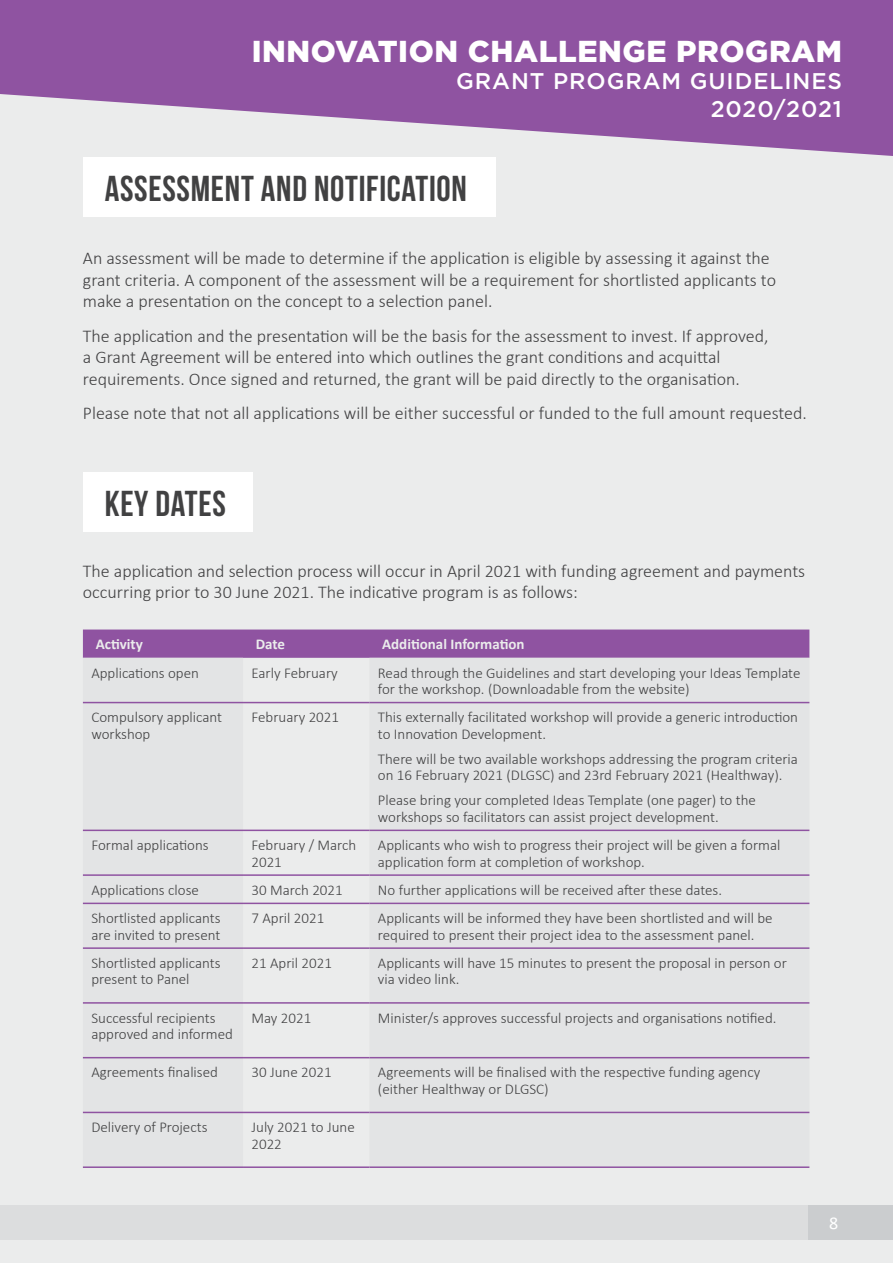
<style>
.page{position:relative;width:893px;height:1263px;background:#ebecec}
.page>*{position:absolute;margin:0;border:0;box-sizing:border-box;transform-origin:0 0}
.t1{font:36px "Bebas Neue";letter-spacing:.02em;color:#414142}
.t2{font:900 30.3px "Gotham";letter-spacing:.02em;color:#fff}
.t3{font:500 22.65px/27.2px "Gotham";letter-spacing:.04em;color:#fff;text-align:right}
.t4{font:300 18px/21.6px "Calibri";color:#414142}
.t5{font:18px "Calibri";color:#fff}
.t6{font:300 15px/16.5px "Calibri";color:#414142}
.t7{font:700 15px "Calibri";color:#ebecec}
</style>
<div class="page">
<div style="left:0;top:1205px;width:893px;height:34px;background:#dcddde"></div>
<svg style="left:0;top:0;width:893px;height:156px;fill:#8f53a1"></svg>
<div style="left:808px;top:1205px;width:85px;height:34px;background:#cbcdcf"></div>
<div style="left:83px;top:472px;width:169px;height:59px;background:#fff"></div>
<div style="left:83px;top:629px;width:726px;height:29px;background:#8f53a1"></div>
<svg style="left:83px;top:701px;width:160px;height:413px"></svg>
<svg style="left:369px;top:701px;width:440px;height:413px"></svg>
<hr style="left:83px;top:702px;width:160px;height:1px;background:#8f53a1">
<hr style="left:243px;top:702px;width:126px;height:1px;background:#8f53a1">
<hr style="left:369px;top:702px;width:440px;height:1px;background:#8f53a1">
<hr style="left:83px;top:829px;width:160px;height:2px;background:#8f53a1">
<hr style="left:243px;top:829px;width:126px;height:2px;background:#8f53a1">
<hr style="left:369px;top:829px;width:440px;height:2px;background:#8f53a1">
<hr style="left:83px;top:874px;width:160px;height:2px;background:#8f53a1">
<hr style="left:243px;top:874px;width:126px;height:2px;background:#8f53a1">
<hr style="left:369px;top:874px;width:440px;height:2px;background:#8f53a1">
<hr style="left:83px;top:903px;width:160px;height:1px;background:#8f53a1">
<hr style="left:243px;top:903px;width:126px;height:1px;background:#8f53a1">
<hr style="left:369px;top:903px;width:440px;height:1px;background:#8f53a1">
<hr style="left:83px;top:947px;width:160px;height:2px;background:#8f53a1">
<hr style="left:243px;top:947px;width:126px;height:2px;background:#8f53a1">
<hr style="left:369px;top:947px;width:440px;height:2px;background:#8f53a1">
<hr style="left:83px;top:1002px;width:160px;height:2px;background:#8f53a1">
<hr style="left:243px;top:1002px;width:126px;height:2px;background:#8f53a1">
<hr style="left:369px;top:1002px;width:440px;height:2px;background:#8f53a1">
<hr style="left:83px;top:1057px;width:160px;height:1px;background:#8f53a1">
<hr style="left:243px;top:1057px;width:126px;height:1px;background:#8f53a1">
<hr style="left:369px;top:1057px;width:440px;height:1px;background:#8f53a1">
<hr style="left:83px;top:1112px;width:160px;height:1px;background:#8f53a1">
<hr style="left:243px;top:1112px;width:126px;height:1px;background:#8f53a1">
<hr style="left:369px;top:1112px;width:440px;height:1px;background:#8f53a1">
<hr style="left:83px;top:1166px;width:160px;height:2px;background:#8f53a1">
<hr style="left:243px;top:1166px;width:126px;height:2px;background:#8f53a1">
<hr style="left:369px;top:1166px;width:440px;height:2px;background:#8f53a1">
<div style="left:83px;top:157px;width:412px;height:60px;background:#fff"></div>
<h2 class="t2" style="left:252px;top:30px;width:592px">INNOVATION CHALLENGE PROGRAM</h2>
<h3 class="t3" style="left:456px;top:67px;width:387px">GRANT PROGRAM GUIDELINES<br>2020/2021</h3>
<h1 class="t1" style="left:105px;top:169px;width:364px">ASSESSMENT AND NOTIFICATION</h1>
<p class="t4" style="left:83px;top:247px;width:695px">An assessment will be made to determine if the application is eligible by assessing it against the grant criteria. A component of the assessment will be a requirement for shortlisted applicants to make a presentation on the concept to a selection panel.</p>
<p class="t4" style="left:83px;top:325px;width:687px">The application and the presentation will be the basis for the assessment to invest. If approved, a Grant Agreement will be entered into which outlines the grant conditions and acquittal requirements. Once signed and returned, the grant will be paid directly to the organisation.</p>
<p class="t4" style="left:83px;top:402px;width:726px">Please note that not all applications will be either successful or funded to the full amount requested.</p>
<h1 class="t1" style="left:105px;top:484px;width:123px">KEY DATES</h1>
<p class="t4" style="left:83px;top:560px;width:724px">The application and selection process will occur in April 2021 with funding agreement and payments occurring prior to 30 June 2021. The indicative program is as follows:</p>
<p class="t7" style="left:96px;top:634px;width:49px">Activity</p>
<p class="t7" style="left:256px;top:634px;width:31px">Date</p>
<p class="t7" style="left:382px;top:634px;width:144px">Additional Information</p>
<p class="t6" style="left:91px;top:664px;width:109px">Applications open</p>
<p class="t6" style="left:251px;top:664px;width:88px">Early February</p>
<p class="t6" style="left:378px;top:664px;width:424px">Read through the Guidelines and start developing your Ideas Template for the workshop. (Downloadable from the website)</p>
<p class="t6" style="left:91px;top:709px;width:132px">Compulsory applicant workshop</p>
<p class="t6" style="left:251px;top:709px;width:89px">February 2021</p>
<p class="t6" style="left:378px;top:709px;width:422px">This externally facilitated workshop will provide a generic introduction to Innovation Development.</p>
<p class="t6" style="left:378px;top:750px;width:422px">There will be two available workshops addressing the program criteria on 16 February 2021 (DLGSC) and 23rd February 2021 (Healthway).</p>
<p class="t6" style="left:378px;top:792px;width:380px">Please bring your completed Ideas Template (one pager) to the workshops so facilitators can assist project development.</p>
<p class="t6" style="left:91px;top:837px;width:119px">Formal applications</p>
<p class="t6" style="left:251px;top:837px;width:106px">February / March<br>2021</p>
<p class="t6" style="left:378px;top:837px;width:404px">Applicants who wish to progress their project will be given a formal application form at completion of workshop.</p>
<p class="t6" style="left:91px;top:881px;width:109px">Applications close</p>
<p class="t6" style="left:251px;top:881px;width:93px">30 March 2021</p>
<p class="t6" style="left:378px;top:881px;width:346px">No further applications will be received after these dates.</p>
<p class="t6" style="left:91px;top:910px;width:131px">Shortlisted applicants are invited to present</p>
<p class="t6" style="left:251px;top:910px;width:74px">7 April 2021</p>
<p class="t6" style="left:378px;top:910px;width:396px">Applicants will be informed they have been shortlisted and will be required to present their project idea to the assessment panel.</p>
<p class="t6" style="left:91px;top:954px;width:131px">Shortlisted applicants present to Panel</p>
<p class="t6" style="left:251px;top:954px;width:82px">21 April 2021</p>
<p class="t6" style="left:378px;top:954px;width:411px">Applicants will have 15 minutes to present the proposal in person or via video link.</p>
<p class="t6" style="left:91px;top:1009px;width:143px">Successful recipients approved and informed</p>
<p class="t6" style="left:251px;top:1009px;width:61px">May 2021</p>
<p class="t6" style="left:378px;top:1009px;width:400px">Minister/s approves successful projects and organisations notified.</p>
<p class="t6" style="left:91px;top:1064px;width:128px">Agreements finalised</p>
<p class="t6" style="left:251px;top:1064px;width:82px">30 June 2021</p>
<p class="t6" style="left:378px;top:1064px;width:384px">Agreements will be finalised with the respective funding agency (either Healthway or DLGSC)</p>
<p class="t6" style="left:91px;top:1119px;width:118px">Delivery of Projects</p>
<p class="t6" style="left:251px;top:1119px;width:105px">July 2021 to June<br>2022</p>
<p class="t5" style="left:829px;top:1211px;width:11px">8</p>
</div>
